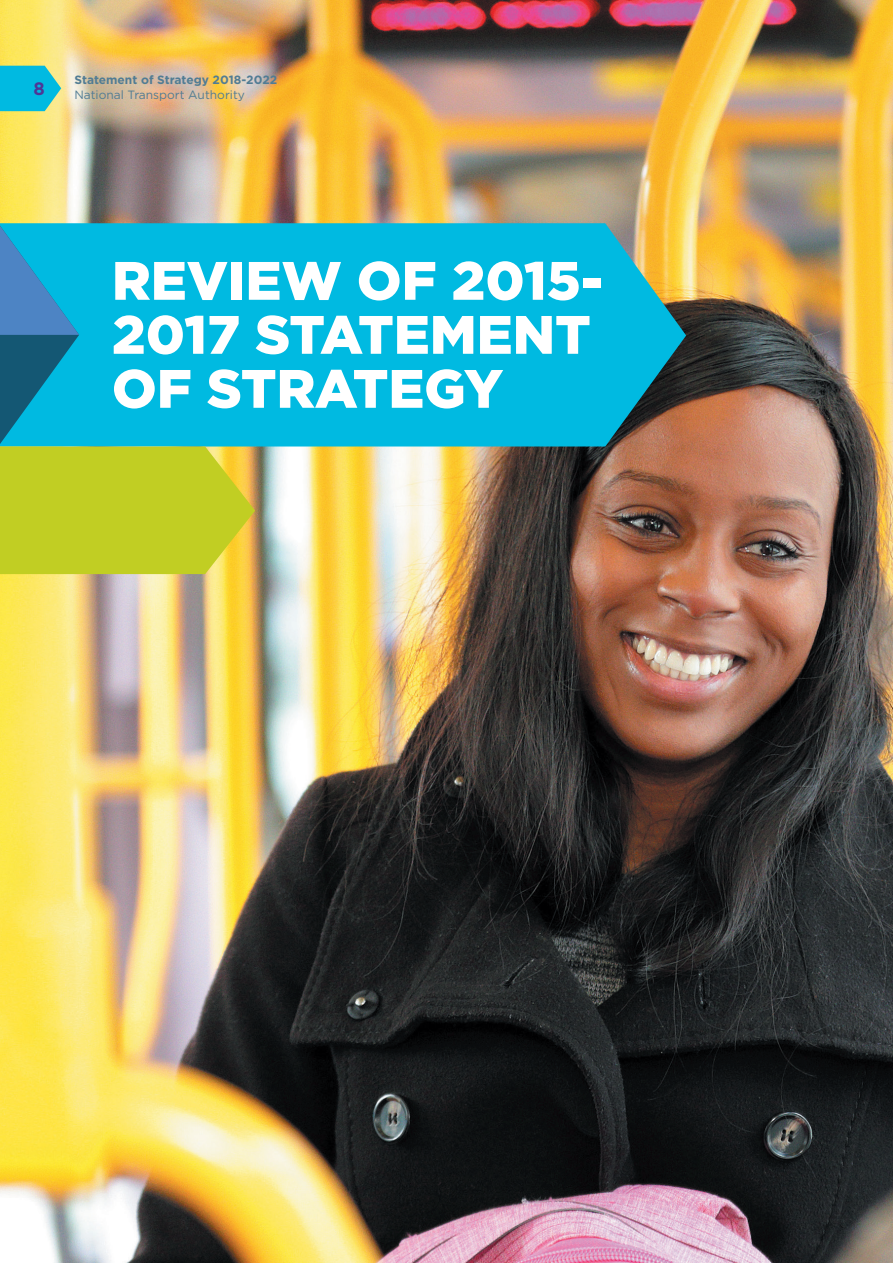
<style>
.page{position:relative;width:893px;height:1263px;background:#fff}
.page>*{position:absolute;margin:0;border:0;box-sizing:border-box;transform-origin:0 0}
.t1{font:900 54px/54px "Gotham";color:#fff}
.t2{font:700 18px "Gotham";color:#4e3696}
.t3{font:700 12px "Gotham";color:#517c94}
.t4{font:12px "Gotham";color:#517c94}
</style>
<div class="page">
<img style="left:0;top:0;width:893px;height:1263px">
<svg style="left:0;top:66px;width:61px;height:45px;background:#20c0d5"></svg>
<svg style="left:0;top:223px;width:686px;height:223px;background:#0eb4d2"></svg>
<svg style="left:0;top:226px;width:255px;height:348px;background:#4db995"></svg>
<p class="t2" style="left:33px;top:78px;width:13px">8</p>
<p class="t3" style="left:74px;top:73px;width:204px">Statement of Strategy 2018-2022</p>
<p class="t4" style="left:74px;top:88px;width:172px">National Transport Authority</p>
<p class="t1" style="left:112px;top:252px;width:492px">REVIEW OF 2015-<br>2017 STATEMENT<br>OF STRATEGY</p>
</div>
